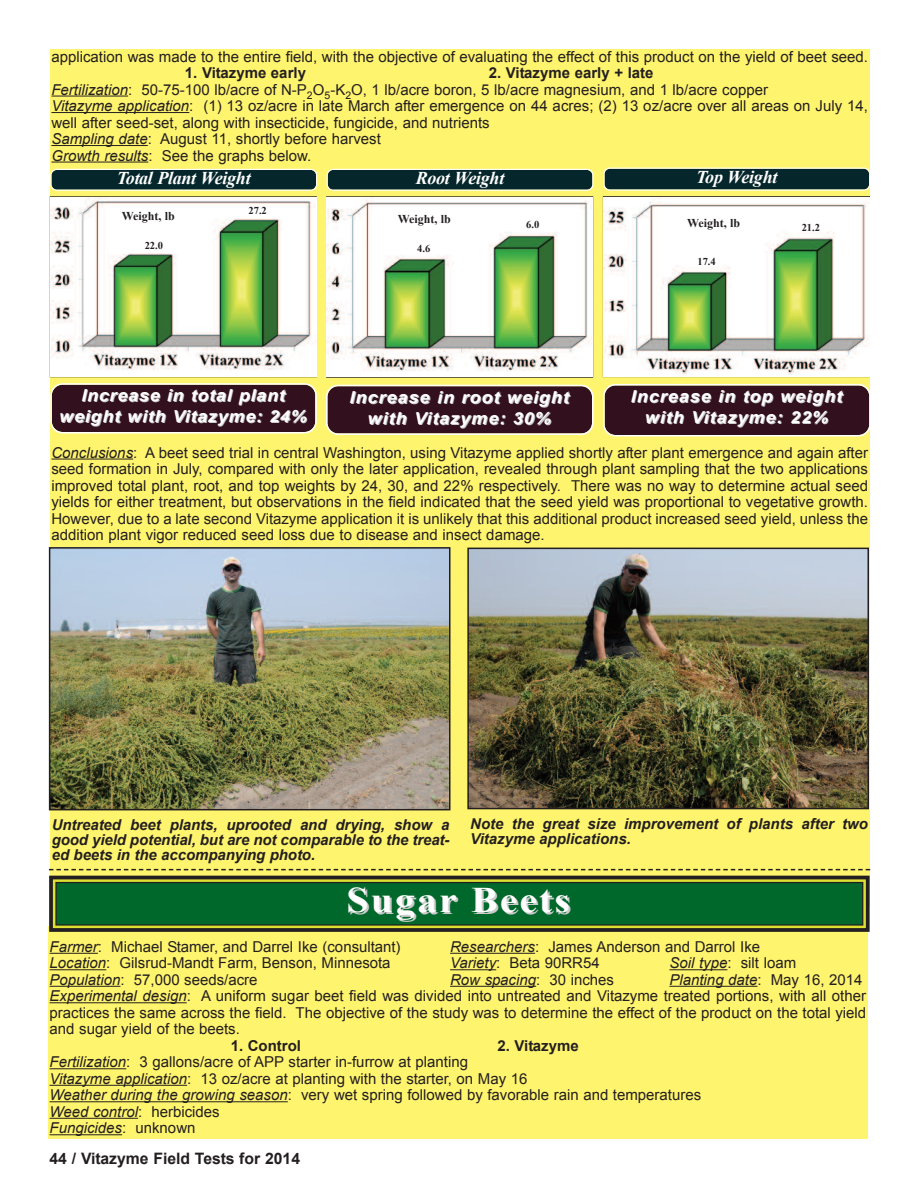
<style>
.page{position:relative;width:918px;height:1188px;background:#fff}
.page>*{position:absolute;margin:0;border:0;box-sizing:border-box;transform-origin:0 0}
.t1{font:700 36px "Times New Roman";letter-spacing:.05em;color:#fff;scale:1.11 1}
.t2{font:italic 700 18px "Times New Roman";letter-spacing:-.015em;color:#fff}
.t3{font:italic 700 16.5px/21px "Arial";letter-spacing:.05em;color:#fff;text-align:center;scale:1.1 1}
.t4{font:700 15.75px "Arial";color:#231f20}
.t5{font:15px/16.5px "Arial";color:#231f20}
.t6{font:italic 700 15px/15px "Arial";color:#231f20;text-align:justify}
.t7{font:700 15px "Arial";color:#231f20}
.t8{font:italic 15px "Arial";color:#231f20}
.t9{font:700 12px "Times New Roman";color:#231f20}
.t10{font:700 10.5px "Times New Roman";color:#231f20}
.s1{font-weight:700}
.s2{font-style:italic}
.s3{font-style:normal}
</style>
<div class="page">
<div style="left:48px;top:926px;width:820px;height:213px;background:#fff46d"></div>
<hr style="left:50px;top:953px;width:48px;height:1px;background:#231f20">
<hr style="left:450px;top:953px;width:85px;height:1px;background:#231f20">
<hr style="left:50px;top:969px;width:56px;height:1px;background:#231f20">
<hr style="left:450px;top:969px;width:46px;height:1px;background:#231f20">
<hr style="left:669px;top:969px;width:58px;height:1px;background:#231f20">
<hr style="left:50px;top:986px;width:70px;height:1px;background:#231f20">
<hr style="left:450px;top:986px;width:86px;height:1px;background:#231f20">
<hr style="left:669px;top:986px;width:88px;height:1px;background:#231f20">
<hr style="left:50px;top:1002px;width:137px;height:1px;background:#231f20">
<hr style="left:50px;top:1068px;width:76px;height:1px;background:#231f20">
<hr style="left:50px;top:1085px;width:137px;height:1px;background:#231f20">
<hr style="left:50px;top:1101px;width:238px;height:1px;background:#231f20">
<hr style="left:50px;top:1118px;width:88px;height:1px;background:#231f20">
<hr style="left:50px;top:1134px;width:72px;height:1px;background:#231f20">
<div style="left:50px;top:49px;width:820px;height:857px;background:#fff46d"></div>
<hr style="left:51px;top:96px;width:77px;height:1px;background:#231f20">
<hr style="left:51px;top:112px;width:138px;height:1px;background:#231f20">
<hr style="left:51px;top:145px;width:97px;height:1px;background:#231f20">
<hr style="left:51px;top:162px;width:97px;height:1px;background:#231f20">
<hr style="left:51px;top:459px;width:82px;height:1px;background:#231f20">
<img style="left:604px;top:197px;width:265px;height:179px">
<svg style="left:603px;top:168px;width:267px;height:23px;background:#244140"></svg>
<img style="left:51px;top:197px;width:265px;height:179px">
<svg style="left:50px;top:169px;width:267px;height:22px;background:#254242"></svg>
<img style="left:327px;top:197px;width:265px;height:180px">
<svg style="left:327px;top:169px;width:267px;height:22px;background:#254242"></svg>
<svg style="left:50px;top:383px;width:267px;height:50px;background:#42222c"></svg>
<svg style="left:326px;top:385px;width:268px;height:50px;background:#44232d"></svg>
<svg style="left:603px;top:384px;width:267px;height:52px;background:#41202b"></svg>
<img style="left:52px;top:550px;width:396px;height:257px">
<div style="left:49px;top:547px;width:402px;height:263px;border:2px solid #231f20"></div>
<img style="left:470px;top:551px;width:396px;height:255px">
<div style="left:467px;top:548px;width:402px;height:261px;border:2px solid #231f20"></div>
<div style="left:56px;top:883px;width:807px;height:42px;background:#01682b"></div>
<div style="left:51px;top:878px;width:817px;height:52px;border:5px solid #dce131"></div>
<div style="left:49px;top:876px;width:821px;height:56px;border:4px solid #231f20"></div>
<div style="left:55px;top:882px;width:808px;height:44px;border:1px solid #231f20"></div>
<svg style="left:49px;top:869px;width:821px;height:1px"></svg>
<p class="t5" style="left:51px;top:48px;width:818px">application was made to the entire field, with the objective of evaluating the effect of this product on the yield of beet seed.</p>
<p class="t7" style="left:185px;top:64px;width:123px">1. Vitazyme early</p>
<p class="t5" style="left:51px;top:65px;width:818px;text-indent:437px"><span class="s1">2. Vitazyme early + late<br></span><span class="s2">Fertilization</span>: 50-75-100 lb/acre of N-P<sub>2</sub>O<sub>5</sub>-K<sub>2</sub>O, 1 lb/acre boron, 5 lb/acre magnesium, and 1 lb/acre copper<br><span class="s2">Vitazyme application</span>: (1) 13 oz/acre in late March after emergence on 44 acres; (2) 13 oz/acre over all areas on July 14, well after seed-set, along with insecticide, fungicide, and nutrients<br><span class="s2">Sampling date</span>: August 11, shortly before harvest<br><span class="s2">Growth results</span>: See the graphs below.</p>
<p class="t2" style="left:117px;top:168px;width:135px">Total Plant Weight</p>
<p class="t9" style="left:122px;top:209px;width:54px">Weight, lb</p>
<p class="t10" style="left:145px;top:240px;width:20px">22.0</p>
<p class="t10" style="left:249px;top:205px;width:20px">27.2</p>
<p class="t2" style="left:416px;top:168px;width:90px">Root Weight</p>
<p class="t9" style="left:398px;top:213px;width:54px">Weight, lb</p>
<p class="t10" style="left:417px;top:242px;width:15px">4.6</p>
<p class="t10" style="left:526px;top:219px;width:15px">6.0</p>
<p class="t2" style="left:696px;top:167px;width:83px">Top Weight</p>
<p class="t9" style="left:687px;top:216px;width:54px">Weight, lb</p>
<p class="t10" style="left:697px;top:256px;width:20px">17.4</p>
<p class="t10" style="left:802px;top:222px;width:20px">21.2</p>
<p class="t3" style="left:59px;top:385px;width:227px">Increase in total plant weight with Vitazyme: 24%</p>
<p class="t3" style="left:350px;top:387px;width:201px">Increase in root weight with Vitazyme: 30%</p>
<p class="t3" style="left:631px;top:386px;width:194px">Increase in top weight with Vitazyme: 22%</p>
<p class="t5" style="left:51px;top:444px;width:818px;text-align:justify"><span class="s2">Conclusions</span>: A beet seed trial in central Washington, using Vitazyme applied shortly after plant emergence and again after seed formation in July, compared with only the later application, revealed through plant sampling that the two applications improved total plant, root, and top weights by 24, 30, and 22% respectively. There was no way to determine actual seed yields for either treatment, but observations in the field indicated that the seed yield was proportional to vegetative growth.<br>However, due to a late second Vitazyme application it is unlikely that this additional product increased seed yield, unless the addition plant vigor reduced seed loss due to disease and insect damage.</p>
<p class="t6" style="left:52px;top:817px;width:399px">Untreated beet plants, uprooted and drying, show a good yield potential, but are not comparable to the treat&shy;ed beets in the accompanying photo.</p>
<p class="t6" style="left:470px;top:816px;width:399px">Note the great size improvement of plants after two<br>Vitazyme applications.</p>
<h1 class="t1" style="left:347px;top:880px;width:203px">Sugar Beets</h1>
<p class="t5" style="left:50px;top:938px;width:353px"><span class="s2">Farmer</span>: Michael Stamer, and Darrel Ike (consultant)</p>
<p class="t5" style="left:450px;top:938px;width:312px"><span class="s2">Researchers</span>: James Anderson and Darrol Ike</p>
<p class="t5" style="left:50px;top:955px;width:342px"><span class="s2">Location</span>: Gilsrud-Mandt Farm, Benson, Minnesota</p>
<p class="t5" style="left:450px;top:955px;width:151px"><span class="s2">Variety</span>: Beta 90RR54</p>
<p class="t5" style="left:669px;top:955px;width:128px"><span class="s2">Soil type</span>: silt loam</p>
<p class="t5" style="left:50px;top:971px;width:210px"><span class="s2">Population</span>: 57,000 seeds/acre</p>
<p class="t8" style="left:450px;top:971px;width:166px">Row spacing<span class="s3">: 30 inches</span></p>
<p class="t5" style="left:50px;top:971px;width:818px;text-indent:620px"><span class="s2">Planting date</span>: May 16, 2014<br><span class="s2">Experimental design</span>: A uniform sugar beet field was divided into untreated and Vitazyme treated portions, with all other practices the same across the field. The objective of the study was to determine the effect of the product on the total yield and sugar yield of the beets.</p>
<p class="t7" style="left:231px;top:1037px;width:72px">1. Control</p>
<p class="t7" style="left:497px;top:1037px;width:83px">2. Vitazyme</p>
<p class="t5" style="left:50px;top:1054px;width:653px"><span class="s2">Fertilization</span>: 3 gallons/acre of APP starter in-furrow at planting<br><span class="s2">Vitazyme application</span>: 13 oz/acre at planting with the starter, on May 16<br><span class="s2">Weather during the growing season</span>: very wet spring followed by favorable rain and temperatures <span class="s2">Weed control</span>: herbicides<br><span class="s2">Fungicides</span>: unknown</p>
<p class="t4" style="left:50px;top:1150px;width:252px">44 / Vitazyme Field Tests for 2014</p>
</div>
